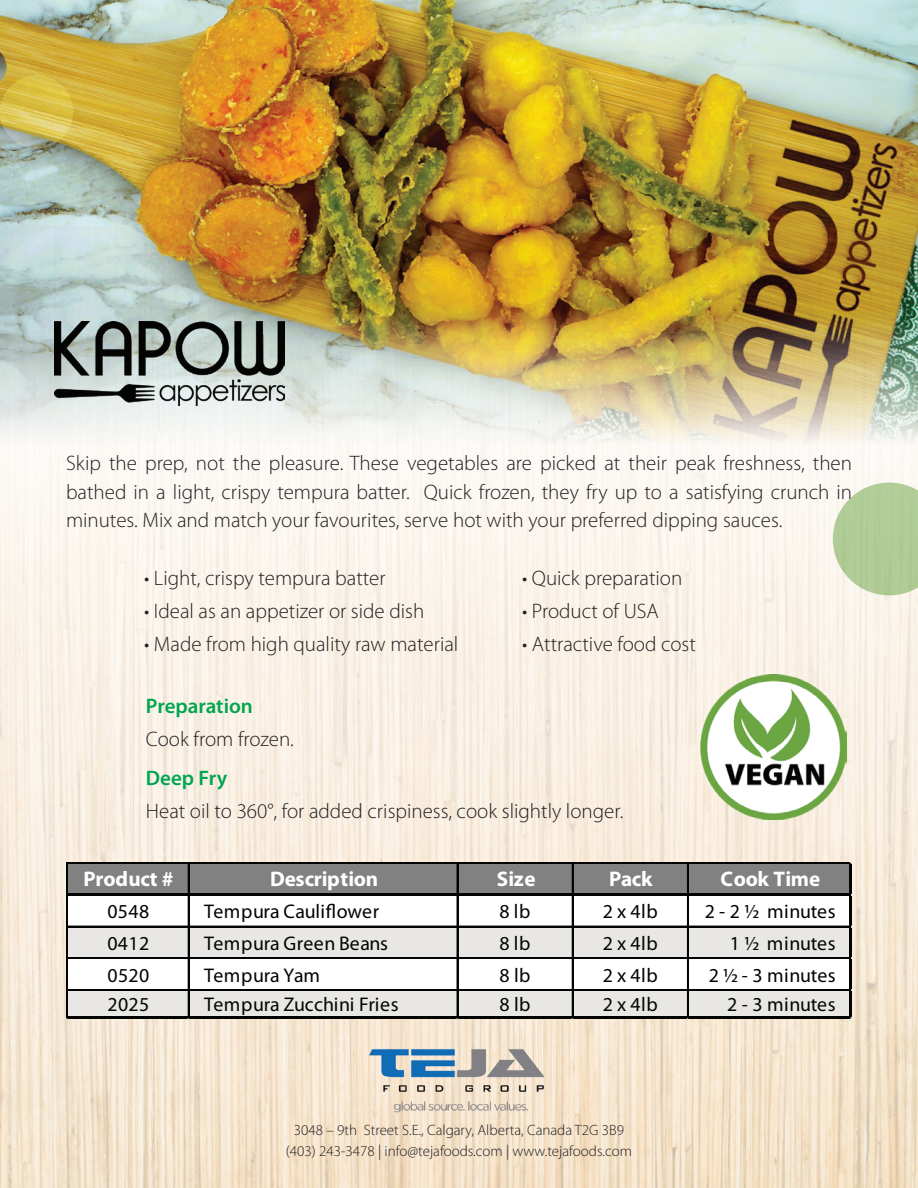
<style>
.page{position:relative;width:918px;height:1188px;background:#fff}
.page>*{position:absolute;margin:0;border:0;box-sizing:border-box;transform-origin:0 0}
.t1{font:700 21.15px "Myriad Pro";letter-spacing:-.015em;color:#fff}
.t2{font:300 21px/28.5px "Myriad Pro";color:#231f20;text-align:justify}
.t3{font:600 21px "Myriad Pro";color:#00a54f}
.t4{font:19.8px "Myriad Pro";letter-spacing:.02em;color:#040503}
.t5{font:19.8px "Myriad Pro";color:#040503}
.t6{font:300 15px/21px "Myriad Pro";color:#231f20;text-align:center}
</style>
<div class="page">
<img style="left:0;top:0;width:918px;height:12px">
<img style="left:0;top:12px;width:918px;height:211px">
<img style="left:0;top:223px;width:918px;height:965px">
<img style="left:363px;top:1037px;width:193px;height:81px">
<svg style="left:0;top:75px;width:73px;height:74px;background:#d3c058"></svg>
<img style="left:701px;top:674px;width:145px;height:146px">
<img style="left:54px;top:322px;width:230px;height:84px">
<div style="left:68px;top:864px;width:784px;height:32px;background:#808180"></div>
<div style="left:68px;top:894px;width:784px;height:33px;background:#fff"></div>
<div style="left:68px;top:926px;width:784px;height:33px;background:#e8e7e6"></div>
<div style="left:68px;top:958px;width:784px;height:33px;background:#fff"></div>
<div style="left:68px;top:990px;width:784px;height:29px;background:#e8e7e6"></div>
<hr style="left:68px;top:863px;width:784px;height:1px;background:#040503">
<hr style="left:188px;top:864px;width:2px;height:29px;background:#040503">
<svg style="left:457px;top:864px;width:1px;height:29px"></svg>
<hr style="left:572px;top:864px;width:2px;height:29px;background:#040503">
<hr style="left:687px;top:864px;width:2px;height:29px;background:#040503">
<hr style="left:68px;top:893px;width:784px;height:3px;background:#040503">
<hr style="left:68px;top:926px;width:781px;height:1px;background:#040503">
<hr style="left:68px;top:958px;width:781px;height:1px;background:#040503">
<hr style="left:68px;top:989px;width:781px;height:1px;background:#040503">
<hr style="left:68px;top:990px;width:781px;height:1px;background:#040503">
<hr style="left:66px;top:863px;width:2px;height:156px;background:#040503">
<hr style="left:188px;top:896px;width:2px;height:120px;background:#040503">
<hr style="left:457px;top:896px;width:1px;height:120px;background:#040503">
<hr style="left:572px;top:896px;width:2px;height:120px;background:#040503">
<hr style="left:687px;top:896px;width:2px;height:120px;background:#040503">
<hr style="left:68px;top:1016px;width:784px;height:3px;background:#040503">
<hr style="left:849px;top:864px;width:3px;height:155px;background:#040503">
<p class="t2" style="left:66px;top:449px;width:788px">Skip the prep, not the pleasure. These vegetables are picked at their peak freshness, then bathed in a light, crispy tempura batter. Quick frozen, they fry up to a satisfying crunch in minutes. Mix and match your favourites, serve hot with your preferred dipping sauces.</p>
<p class="t2" style="left:144px;top:564px;width:243px">• Light, crispy tempura batter</p>
<p class="t2" style="left:522px;top:564px;width:162px">• Quick preparation</p>
<p class="t2" style="left:144px;top:597px;width:282px">• Ideal as an appetizer or side dish</p>
<p class="t2" style="left:522px;top:597px;width:138px">• Product of USA</p>
<p class="t2" style="left:144px;top:630px;width:316px">• Made from high quality raw material</p>
<p class="t2" style="left:522px;top:630px;width:175px">• Attractive food cost</p>
<p class="t3" style="left:146px;top:695px;width:108px">Preparation</p>
<p class="t2" style="left:146px;top:726px;width:150px">Cook from frozen.</p>
<p class="t3" style="left:146px;top:767px;width:83px">Deep Fry</p>
<p class="t2" style="left:146px;top:798px;width:479px">Heat oil to 360°, for added crispiness, cook slightly longer.</p>
<p class="t1" style="left:84px;top:867px;width:91px">Product #</p>
<p class="t1" style="left:270px;top:867px;width:109px">Description</p>
<p class="t1" style="left:497px;top:867px;width:41px">Size</p>
<p class="t1" style="left:609px;top:867px;width:45px">Pack</p>
<p class="t1" style="left:721px;top:867px;width:101px">Cook Time</p>
<p class="t4" style="left:107px;top:901px;width:43px">0548</p>
<p class="t4" style="left:204px;top:901px;width:177px">Tempura Cauliflower</p>
<p class="t4" style="left:499px;top:901px;width:33px">8lb</p>
<p class="t4" style="left:603px;top:901px;width:57px">2x4lb</p>
<p class="t4" style="left:705px;top:901px;width:133px">2 - 2 ½ minutes</p>
<p class="t4" style="left:107px;top:932px;width:43px">0412</p>
<p class="t4" style="left:204px;top:932px;width:186px">Tempura Green Beans</p>
<p class="t4" style="left:499px;top:932px;width:33px">8lb</p>
<p class="t4" style="left:603px;top:932px;width:57px">2x4lb</p>
<p class="t4" style="left:730px;top:932px;width:107px">1 ½ minutes</p>
<p class="t4" style="left:107px;top:964px;width:43px">0520</p>
<p class="t5" style="left:204px;top:964px;width:117px">Tempura Yam</p>
<p class="t4" style="left:499px;top:964px;width:33px">8lb</p>
<p class="t4" style="left:603px;top:964px;width:57px">2x4lb</p>
<p class="t4" style="left:709px;top:964px;width:129px">2 ½ - 3 minutes</p>
<p class="t4" style="left:107px;top:993px;width:43px">2025</p>
<p class="t4" style="left:204px;top:993px;width:196px">Tempura Zucchini Fries</p>
<p class="t4" style="left:499px;top:993px;width:33px">8lb</p>
<p class="t4" style="left:603px;top:993px;width:57px">2x4lb</p>
<p class="t4" style="left:727px;top:993px;width:110px">2 - 3 minutes</p>
<p class="t6" style="left:286px;top:1120px;width:348px">3048 – 9th Street S.E., Calgary, Alberta, Canada T2G 3B9 (403) 243-3478 | info@tejafoods.com | www.tejafoods.com</p>
</div>
